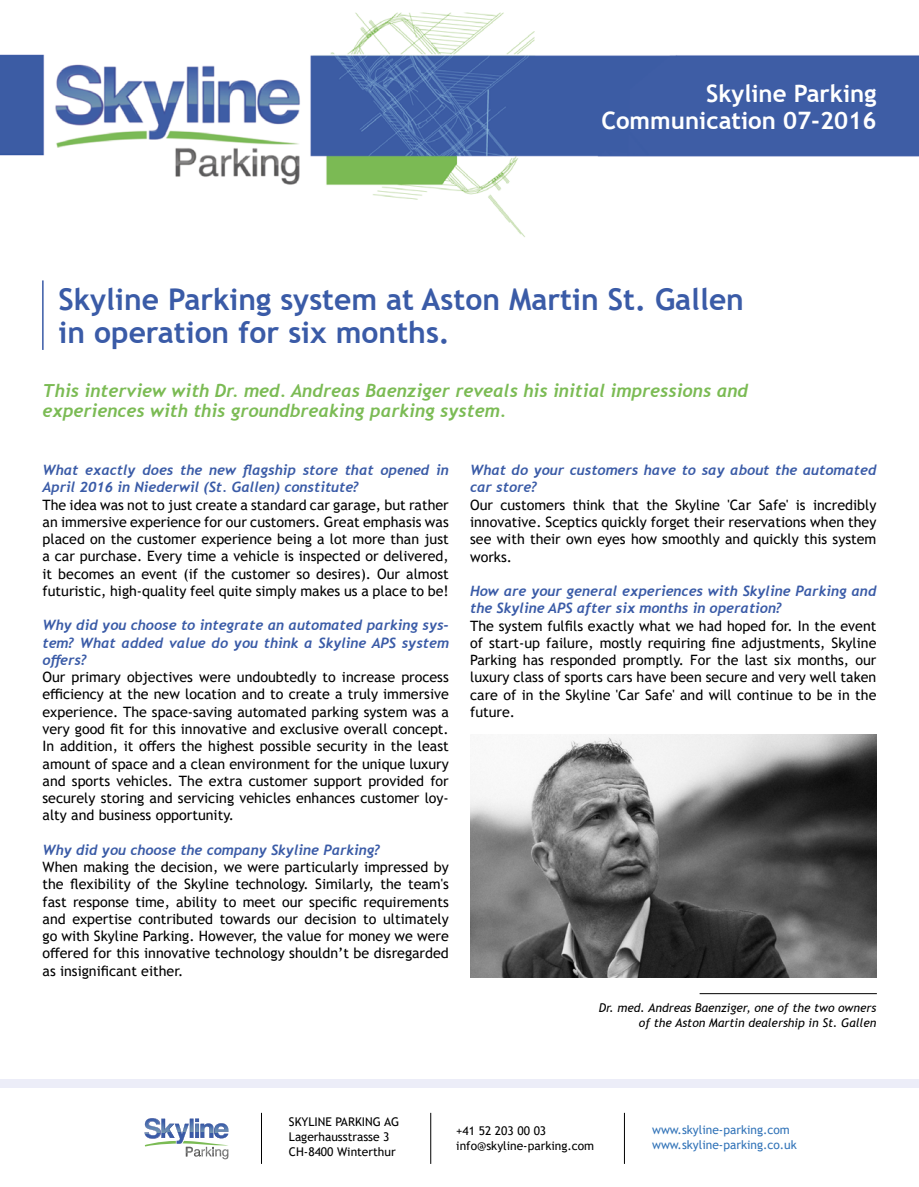
<style>
.page{position:relative;width:919px;height:1187px;background:#fff}
.page>*{position:absolute;margin:0;border:0;box-sizing:border-box;transform-origin:0 0}
.t1{font:700 30px/33px "Trebuchet MS";color:#3a5ba7}
.t2{font:700 24px/27px "Trebuchet MS";color:#fff;text-align:right}
.t3{font:italic 700 18px/19.5px "Trebuchet";color:#7bbb54}
.t4{font:14.25px/17.2px "Trebuchet MS";color:#000;text-align:justify}
.t5{font:italic 700 14.25px/17.2px "Trebuchet";color:#3a5ba7}
.t6{font:12px/15px "Trebuchet MS";color:#000}
.t7{font:italic 12px/14.2px "Trebuchet MS";color:#000;text-align:right}
.t8{font:12px/15px "Trebuchet MS";color:#3173b8}
</style>
<div class="page">
<img style="left:0;top:12px;width:918px;height:225px">
<div style="left:0;top:1079px;width:918px;height:9px;background:#ecedf8"></div>
<hr style="left:42px;top:280px;width:2px;height:70px;background:#3a5ba7">
<img style="left:470px;top:734px;width:406px;height:243px">
<hr style="left:699px;top:993px;width:177px;height:1px;background:#000">
<svg style="left:144px;top:1118px;width:84px;height:41px"></svg>
<hr style="left:261px;top:1112px;width:1px;height:51px;background:#000">
<hr style="left:430px;top:1112px;width:1px;height:51px;background:#000">
<hr style="left:624px;top:1112px;width:1px;height:51px;background:#000">
<h2 class="t2" style="left:601px;top:80px;width:276px">Skyline Parking<br>Communication 07-2016</h2>
<h1 class="t1" style="left:58px;top:283px;width:687px">Skyline Parking system at Aston Martin St. Gallen in operation for six months.</h1>
<p class="t3" style="left:43px;top:381px;width:707px">This interview with Dr. med. Andreas Baenziger reveals his initial impressions and experiences with this groundbreaking parking system.</p>
<p class="t5" style="left:43px;top:461px;width:408px">What exactly does the new flagship store that opened in<br>April 2016 in Niederwil (St. Gallen) constitute?</p>
<p class="t4" style="left:43px;top:495px;width:408px">The idea was not to just create a standard car garage, but rather an immersive experience for our customers. Great emphasis was placed on the customer experience being a lot more than just a car purchase. Every time a vehicle is inspected or delivered, it becomes an event (if the customer so desires). Our almost futuristic, high-quality feel quite simply makes us a place to be!</p>
<p class="t5" style="left:43px;top:616px;width:408px;text-align:justify">Why did you choose to integrate an automated parking sys&shy;tem? What added value do you think a Skyline APS system offers?</p>
<p class="t4" style="left:43px;top:668px;width:408px">Our primary objectives were undoubtedly to increase process efficiency at the new location and to create a truly immersive experience. The space-saving automated parking system was a very good fit for this innovative and exclusive overall concept.<br>In addition, it offers the highest possible security in the least amount of space and a clean environment for the unique luxury and sports vehicles. The extra customer support provided for securely storing and servicing vehicles enhances customer loy&shy;alty and business opportunity.</p>
<p class="t5" style="left:43px;top:841px;width:339px">Why did you choose the company Skyline Parking?</p>
<p class="t4" style="left:43px;top:858px;width:408px">When making the decision, we were particularly impressed by the flexibility of the Skyline technology. Similarly, the team's fast response time, ability to meet our specific requirements and expertise contributed towards our decision to ultimately go with Skyline Parking. However, the value for money we were offered for this innovative technology shouldn’t be disregarded as insignificant either.</p>
<p class="t5" style="left:470px;top:461px;width:408px">What do your customers have to say about the automated car store?</p>
<p class="t4" style="left:470px;top:496px;width:408px">Our customers think that the Skyline 'Car Safe' is incredibly innovative. Sceptics quickly forget their reservations when they see with their own eyes how smoothly and quickly this system works.</p>
<p class="t5" style="left:470px;top:582px;width:408px">How are your general experiences with Skyline Parking and the Skyline APS after six months in operation?</p>
<p class="t4" style="left:470px;top:616px;width:408px">The system fulfils exactly what we had hoped for. In the event of start-up failure, mostly requiring fine adjustments, Skyline Parking has responded promptly. For the last six months, our luxury class of sports cars have been secure and very well taken care of in the Skyline 'Car Safe' and will continue to be in the future.</p>
<p class="t7" style="left:598px;top:1000px;width:279px">Dr. med. Andreas Baenziger, one of the two owners of the Aston Martin dealership in St. Gallen</p>
<p class="t6" style="left:289px;top:1114px;width:112px">SKYLINE PARKING AG<br>Lagerhausstrasse 3<br>CH-8400 Winterthur</p>
<p class="t6" style="left:456px;top:1123px;width:139px">+41 52 203 00 03 info@skyline-parking.com</p>
<p class="t8" style="left:652px;top:1121px;width:146px">www.skyline-parking.com www.skyline-parking.co.uk</p>
</div>
